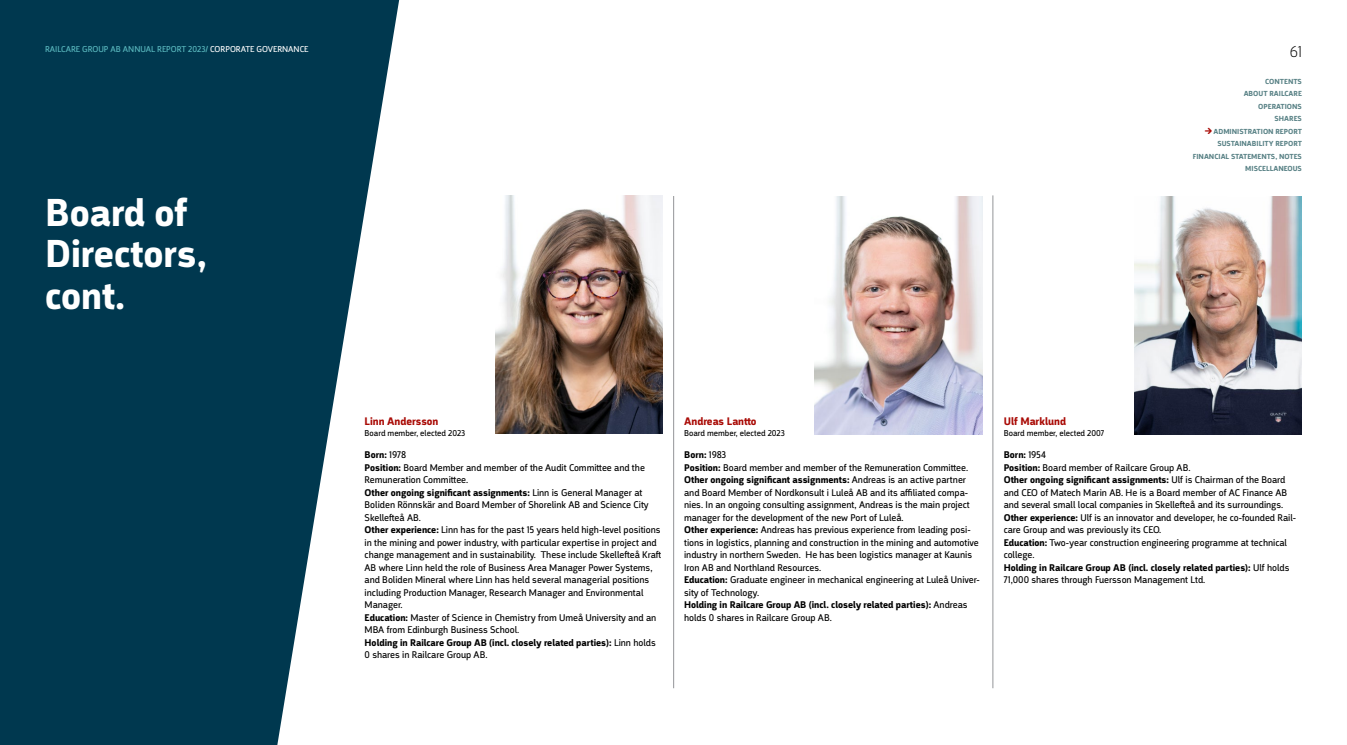
<style>
.page{position:relative;width:1347px;height:745px;background:#fff}
.page>*{position:absolute;margin:0;border:0;box-sizing:border-box;transform-origin:0 0}
.t1{font:700 40px/41.2px "Argumentum";color:#fff}
.t2{font:200 16.25px "Argumentum";color:#000}
.t3{font:700 11.25px "Argumentum";color:#a90a05}
.t4{font:10px/12.5px "Argumentum";color:#000}
.t5{font:8.75px "Argumentum";color:#000}
.t6{font:8.75px "Argumentum";color:#5bbac0}
.t7{font:700 7.5px/12.5px "Argumentum";color:#588185;text-align:right}
.s1{font-weight:700}
.s2{color:#fff}
.s3{font-family:"Trim";font-size:8.75px;color:#a90a05}
</style>
<div class="page">
<div style="left:0;top:0;width:1346px;height:744px;background:#00384f"></div>
<div style="left:277px;top:0;width:1069px;height:744px;background:#fff"></div>
<img style="left:495px;top:195px;width:168px;height:238px">
<img style="left:1134px;top:196px;width:167px;height:238px">
<img style="left:814px;top:196px;width:168px;height:238px">
<hr style="left:992px;top:195px;width:1px;height:492px;background:#939598">
<hr style="left:673px;top:196px;width:1px;height:491px;background:#939598">
<p class="t6" style="left:45px;top:43px;width:265px">RAILCARE GROUP AB ANNUAL REPORT 2023<span class="s1">/</span> <span class="s2">CORPORATE GOVERNANCE</span></p>
<h1 class="t1" style="left:45px;top:193px;width:163px">Board of<br>Directors, cont.</h1>
<h2 class="t2" style="left:1289px;top:42px;width:14px">61</h2>
<p class="t7" style="left:1243px;top:75px;width:60px">CONTENTS<br>ABOUT RAILCARE<br>OPERATIONS<br>SHARES</p>
<p class="t7" style="left:1192px;top:125px;width:111px"><span class="s3">→</span> ADMINISTRATION REPORT<br>SUSTAINABILITY REPORT<br>FINANCIAL STATEMENTS, NOTES<br>MISCELLANEOUS</p>
<p class="t3" style="left:364px;top:414px;width:75px">Linn Andersson</p>
<p class="t5" style="left:364px;top:427px;width:102px">Board member, elected 2023</p>
<p class="t4" style="left:364px;top:448px;width:298px"><span class="s1">Born:</span> 1978<br><span class="s1">Position:</span> Board Member and member of the Audit Committee and the Remuneration Committee.<br><span class="s1">Other ongoing significant assignments:</span> Linn is General Manager at Boliden Rönnskär and Board Member of Shorelink AB and Science City Skellefteå AB.<br><span class="s1">Other experience:</span> Linn has for the past 15 years held high-level positions in the mining and power industry, with particular expertise in project and change management and in sustainability. These include Skellefteå Kraft AB where Linn held the role of Business Area Manager Power Systems, and Boliden Mineral where Linn has held several managerial positions including Production Manager, Research Manager and Environmental Manager.<br><span class="s1">Education:</span> Master of Science in Chemistry from Umeå University and an MBA from Edinburgh Business School.<br><span class="s1">Holding in Railcare Group AB (incl. closely related parties):</span> Linn holds 0 shares in Railcare Group AB.</p>
<p class="t3" style="left:684px;top:414px;width:74px">Andreas Lantto</p>
<p class="t5" style="left:684px;top:427px;width:102px">Board member, elected 2023</p>
<p class="t4" style="left:684px;top:448px;width:297px"><span class="s1">Born:</span> 1983<br><span class="s1">Position:</span> Board member and member of the Remuneration Committee.<br><span class="s1">Other ongoing significant assignments:</span> Andreas is an active partner and Board Member of Nordkonsult i Luleå AB and its affiliated compa&shy;nies. In an ongoing consulting assignment, Andreas is the main project manager for the development of the new Port of Luleå.<br><span class="s1">Other experience:</span> Andreas has previous experience from leading posi&shy;tions in logistics, planning and construction in the mining and automotive industry in northern Sweden. He has been logistics manager at Kaunis Iron AB and Northland Resources.<br><span class="s1">Education:</span> Graduate engineer in mechanical engineering at Luleå Univer&shy;sity of Technology.<br><span class="s1">Holding in Railcare Group AB (incl. closely related parties):</span> Andreas holds 0 shares in Railcare Group AB.</p>
<p class="t3" style="left:1003px;top:414px;width:64px">Ulf Marklund</p>
<p class="t5" style="left:1003px;top:427px;width:102px">Board member, elected 2007</p>
<p class="t4" style="left:1003px;top:448px;width:294px"><span class="s1">Born:</span> 1954<br><span class="s1">Position:</span> Board member of Railcare Group AB.<br><span class="s1">Other ongoing significant assignments:</span> Ulf is Chairman of the Board and CEO of Matech Marin AB. He is a Board member of AC Finance AB and several small local companies in Skellefteå and its surroundings.<br><span class="s1">Other experience:</span> Ulf is an innovator and developer, he co-founded Rail&shy;care Group and was previously its CEO.<br><span class="s1">Education:</span> Two-year construction engineering programme at technical college.<br><span class="s1">Holding in Railcare Group AB (incl. closely related parties):</span> Ulf holds 71,000 shares through Fuersson Management Ltd.</p>
</div>
